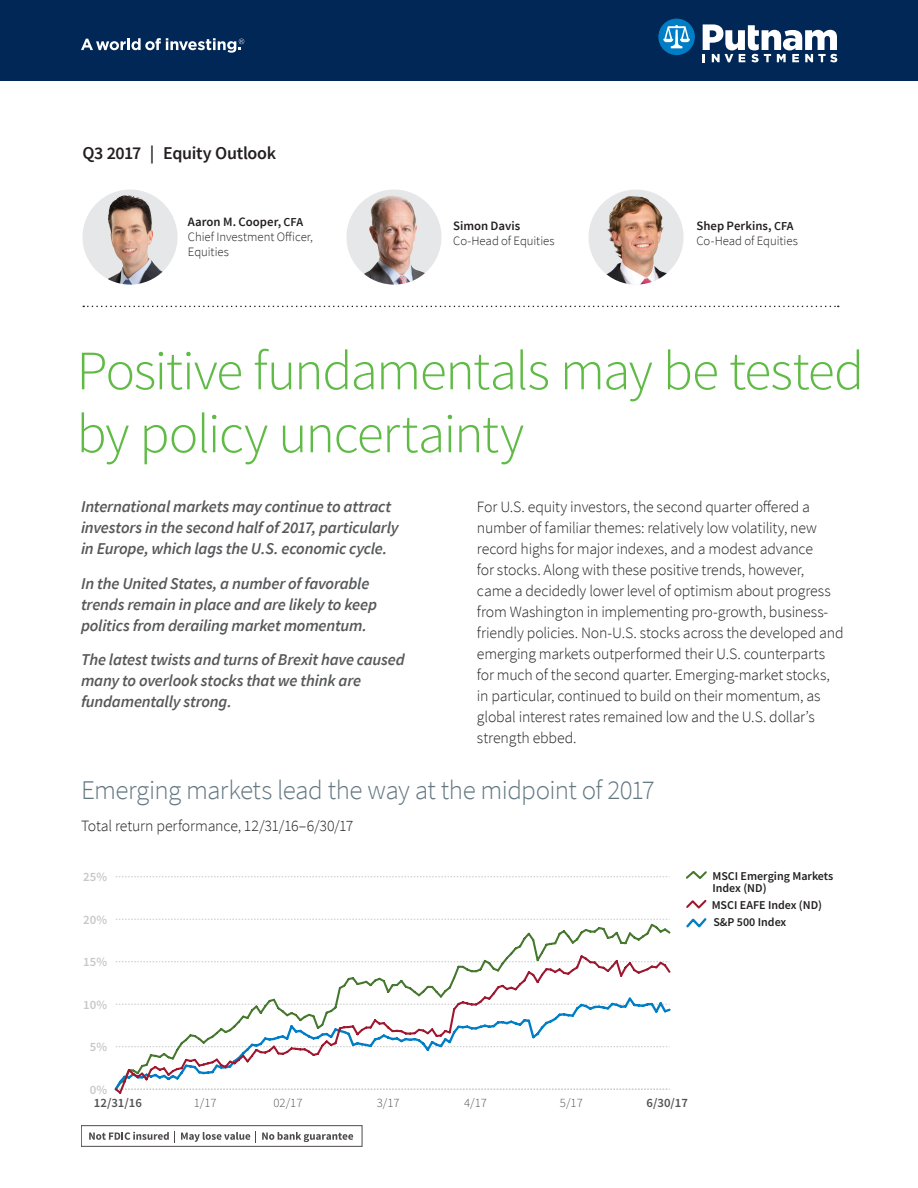
<style>
.page{position:relative;width:918px;height:1188px;background:#fff}
.page>*{position:absolute;margin:0;border:0;box-sizing:border-box;transform-origin:0 0}
.Headline{font:300 55.5px/63px "Source Sans Pro";letter-spacing:-.025em;color:#60bb46}
.Chart_title{font:300 27px "Source Sans Pro";letter-spacing:-.025em;color:#647882}
.Quarter{font:600 18px "Source Sans Pro";letter-spacing:-.02em;color:#231f20}
.Key_takeaway_bullets{font:italic 600 16.5px/21px "Source Sans Pro";letter-spacing:-.01em;color:#57585a}
.Body{font:300 15.75px/21px "Source Sans Pro";letter-spacing:-.01em;color:#231f20}
.Chart_title_2{font:300 15.75px "Source Sans Pro";letter-spacing:-.015em;color:#231f20}
.Author_title{font:300 12.75px/15px "Source Sans Pro";letter-spacing:-.005em;color:#231f20}
.Author_name{font:600 12.75px "Source Sans Pro";color:#231f20}
.t1{font:300 12.75px "Source Sans Pro";color:#525352}
.t2{font:600 12.75px "Source Sans Pro";letter-spacing:.005em;color:#c7c8ca}
.t3{font:600 12.75px "Source Sans Pro";color:#525352}
.t4{font:600 12px/12px "Source Sans Pro";color:#231f20}
.s1{font-size:12.15px}
</style>
<div class="page">
<svg style="left:83px;top:306px;width:756px;height:1px"></svg>
<svg style="left:116px;top:871px;width:591px;height:8px"></svg>
<svg style="left:114px;top:900px;width:593px;height:194px"></svg>
<div style="left:0;top:0;width:918px;height:81px;background:#002756"></div>
<svg style="left:658px;top:19px;width:37px;height:36px"></svg>
<svg style="left:703px;top:24px;width:134px;height:38px"></svg>
<svg style="left:81px;top:38px;width:163px;height:15px"></svg>
<img style="left:82px;top:190px;width:96px;height:95px;border-radius:48px">
<img style="left:346px;top:190px;width:95px;height:95px;border-radius:48px">
<img style="left:589px;top:190px;width:95px;height:95px;border-radius:48px">
<svg style="left:89px;top:1131px;width:86px;height:11px"></svg>
<svg style="left:181px;top:1132px;width:69px;height:10px"></svg>
<svg style="left:262px;top:1132px;width:91px;height:10px"></svg>
<p class="Quarter" style="left:82px;top:142px;width:195px">Q3 2017 | Equity Outlook</p>
<p class="Author_name" style="left:188px;top:214px;width:117px">Aaron M. Cooper, <span class="s1">CFA</span></p>
<p class="Author_title" style="left:188px;top:229px;width:127px">Chief Investment Officer,<br>Equities</p>
<p class="Author_name" style="left:453px;top:218px;width:69px">Simon Davis</p>
<p class="Author_title" style="left:453px;top:234px;width:103px">Co-Head of Equities</p>
<p class="Author_name" style="left:696px;top:218px;width:99px">Shep Perkins, <span class="s1">CFA</span></p>
<p class="Author_title" style="left:696px;top:234px;width:103px">Co-Head of Equities</p>
<p class="Headline" style="left:76px;top:340px;width:789px">Positive fundamentals may be tested by policy uncertainty</p>
<p class="Key_takeaway_bullets" style="left:81px;top:496px;width:319px">International markets may continue to attract investors in the second half of 2017, particularly in Europe, which lags the U.S. economic cycle.</p>
<p class="Key_takeaway_bullets" style="left:81px;top:573px;width:298px">In the United States, a number of favorable trends remain in place and are likely to keep politics from derailing market momentum.</p>
<p class="Key_takeaway_bullets" style="left:81px;top:649px;width:325px">The latest twists and turns of Brexit have caused many to overlook stocks that we think are fundamentally strong.</p>
<p class="Body" style="left:477px;top:496px;width:368px">For U.S. equity investors, the second quarter offered a number of familiar themes: relatively low volatility, new record highs for major indexes, and a modest advance<br>for stocks. Along with these positive trends, however,<br>came a decidedly lower level of optimism about progress from Washington in implementing pro-growth, business&shy;friendly policies. Non-U.S. stocks across the developed and emerging markets outperformed their U.S. counterparts for much of the second quarter. Emerging-market stocks, in particular, continued to build on their momentum, as global interest rates remained low and the U.S. dollar’s strength ebbed.</p>
<p class="Chart_title" style="left:81px;top:773px;width:575px">Emerging markets lead the way at the midpoint of 2017</p>
<p class="Chart_title_2" style="left:81px;top:816px;width:274px">Total return performance, 12/31/16–6/30/17</p>
<p class="t2" style="left:83px;top:869px;width:25px">25%</p>
<p class="t4" style="left:712px;top:870px;width:122px">MSCI Emerging Markets<br>Index (ND)</p>
<p class="t4" style="left:713px;top:917px;width:75px">S&amp;P 500 Index</p>
<p class="t4" style="left:712px;top:899px;width:112px">MSCI EAFE Index (ND)</p>
<p class="t2" style="left:83px;top:912px;width:25px">20%</p>
<p class="t2" style="left:83px;top:954px;width:25px">15%</p>
<p class="t2" style="left:83px;top:996px;width:25px">10%</p>
<p class="t2" style="left:90px;top:1039px;width:19px">5%</p>
<p class="t2" style="left:90px;top:1081px;width:19px">0%</p>
<p class="t3" style="left:94px;top:1095px;width:50px">12/31/16</p>
<p class="t1" style="left:194px;top:1095px;width:24px">1/17</p>
<p class="t1" style="left:273px;top:1095px;width:30px">02/17</p>
<p class="t1" style="left:377px;top:1095px;width:24px">3/17</p>
<p class="t1" style="left:464px;top:1095px;width:24px">4/17</p>
<p class="t1" style="left:560px;top:1095px;width:24px">5/17</p>
<p class="t3" style="left:647px;top:1095px;width:43px">6/30/17</p>
</div>
